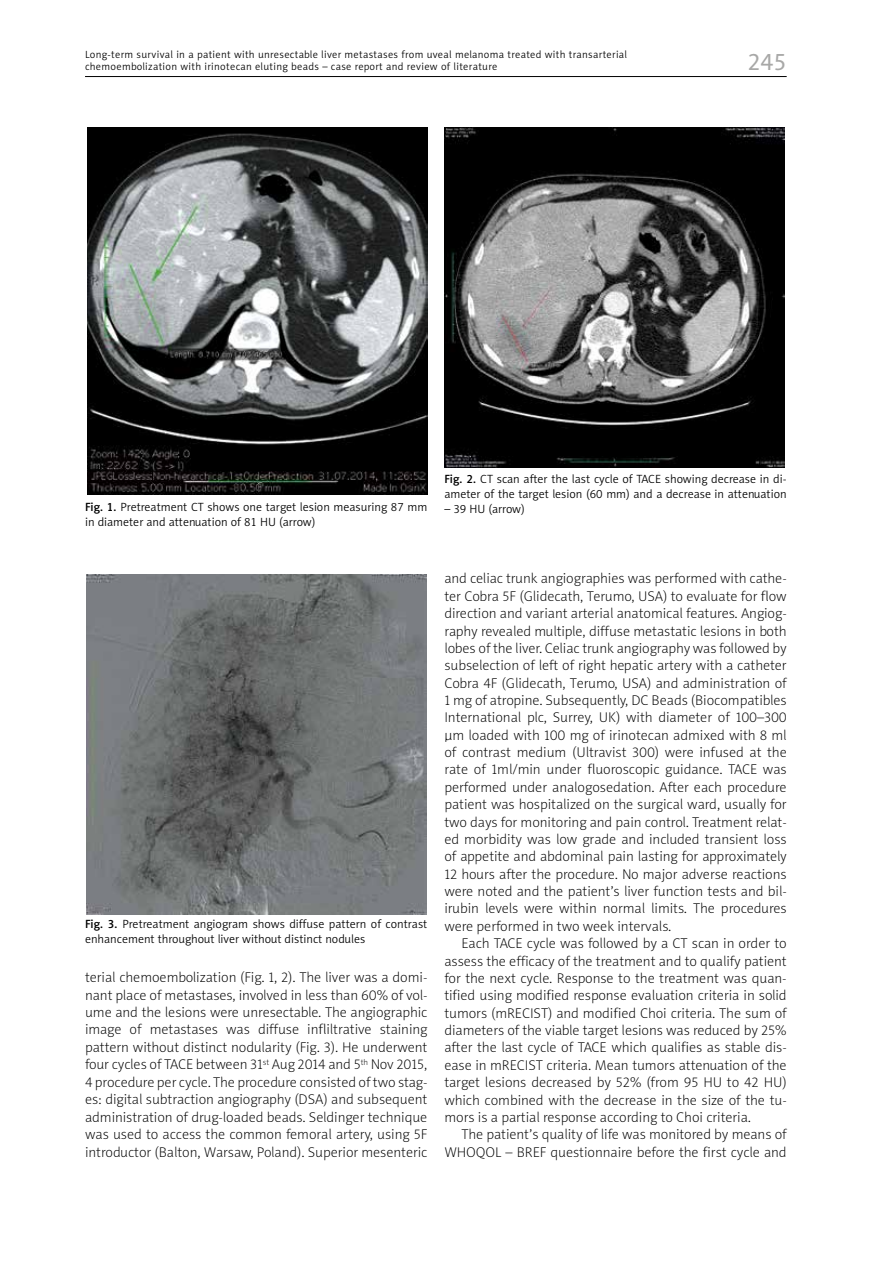
<style>
.page{position:relative;width:893px;height:1263px;background:#fff}
.page>*{position:absolute;margin:0;border:0;box-sizing:border-box;transform-origin:0 0}
.t1{font:24px "Naomi Sans EFN";color:#a8a8a7}
.t2{font:14.25px/17.4px "Naomi Sans EFN Thin";color:#000;text-align:justify}
.t3{font:12px/15px "Naomi Sans EFN Light";color:#000}
.t4{font:10.5px/12.6px "Naomi Sans EFN Light";letter-spacing:.03em;color:#000}
.s1{font-family:"Naomi Sans EFN Medium"}
</style>
<div class="page">
<hr style="left:85px;top:76px;width:702px;height:1px;background:#000">
<img style="left:87px;top:128px;width:340px;height:366px">
<img style="left:444px;top:128px;width:341px;height:340px">
<img style="left:86px;top:574px;width:340px;height:340px">
<p class="t4" style="left:85px;top:48px;width:544px">Long-term survival in a patient with unresectable liver metastases from uveal melanoma treated with transarterial chemoembolization with irinotecan eluting beads – case report and review of literature</p>
<h1 class="t1" style="left:747px;top:47px;width:41px">245</h1>
<p class="t3" style="left:85px;top:499px;width:344px"><span class="s1">Fig. 1.</span> Pretreatment CT shows one target lesion measuring 87 mm in diameter and attenuation of 81 HU (arrow)</p>
<p class="t3" style="left:444px;top:472px;width:344px"><span class="s1">Fig. 2.</span> CT scan after the last cycle of TACE showing decrease in di&shy;ameter of the target lesion (60 mm) and a decrease in attenuation</p>
<p class="t3" style="left:444px;top:502px;width:82px">– 39 HU (arrow)</p>
<p class="t3" style="left:85px;top:917px;width:344px"><span class="s1">Fig. 3.</span> Pretreatment angiogram shows diffuse pattern of contrast enhancement throughout liver without distinct nodules</p>
<p class="t2" style="left:85px;top:969px;width:344px">terial chemoembolization (Fig. 1, 2). The liver was a domi&shy;nant place of metastases, involved in less than 60% of vol&shy;ume and the lesions were unresectable. The angiographic image of metastases was diffuse infliltrative staining pattern without distinct nodularity (Fig. 3). He underwent four cycles of TACE between 31<sup>st</sup> Aug 2014 and 5<sup>th</sup> Nov 2015, 4 procedure per cycle. The procedure consisted of two stag&shy;es: digital subtraction angiography (DSA) and subsequent administration of drug-loaded beads. Seldinger technique was used to access the common femoral artery, using 5F introductor (Balton, Warsaw, Poland). Superior mesenteric</p>
<p class="t2" style="left:444px;top:570px;width:344px">and celiac trunk angiographies was performed with cathe&shy;ter Cobra 5F (Glidecath, Terumo, USA) to evaluate for flow direction and variant arterial anatomical features. Angiog&shy;raphy revealed multiple, diffuse metastatic lesions in both lobes of the liver. Celiac trunk angiography was followed by subselection of left of right hepatic artery with a catheter Cobra 4F (Glidecath, Terumo, USA) and administration of 1 mg of atropine. Subsequently, DC Beads (Biocompatibles International plc, Surrey, UK) with diameter of 100–300 µm loaded with 100 mg of irinotecan admixed with 8 ml of contrast medium (Ultravist 300) were infused at the rate of 1ml/min under fluoroscopic guidance. TACE was performed under analogosedation. After each procedure patient was hospitalized on the surgical ward, usually for two days for monitoring and pain control. Treatment relat&shy;ed morbidity was low grade and included transient loss of appetite and abdominal pain lasting for approximately 12 hours after the procedure. No major adverse reactions were noted and the patient’s liver function tests and bil&shy;irubin levels were within normal limits. The procedures were performed in two week intervals.</p>
<p class="t2" style="left:444px;top:935px;width:344px;text-indent:17px">Each TACE cycle was followed by a CT scan in order to assess the efficacy of the treatment and to qualify patient for the next cycle. Response to the treatment was quan&shy;tified using modified response evaluation criteria in solid tumors (mRECIST) and modified Choi criteria. The sum of diameters of the viable target lesions was reduced by 25% after the last cycle of TACE which qualifies as stable dis&shy;ease in mRECIST criteria. Mean tumors attenuation of the target lesions decreased by 52% (from 95 HU to 42 HU) which combined with the decrease in the size of the tu&shy;mors is a partial response according to Choi criteria.</p>
<p class="t2" style="left:444px;top:1126px;width:344px;text-align:right">The patient’s quality of life was monitored by means of<br>WHOQOL – BREF questionnaire before the first cycle and</p>
</div>
